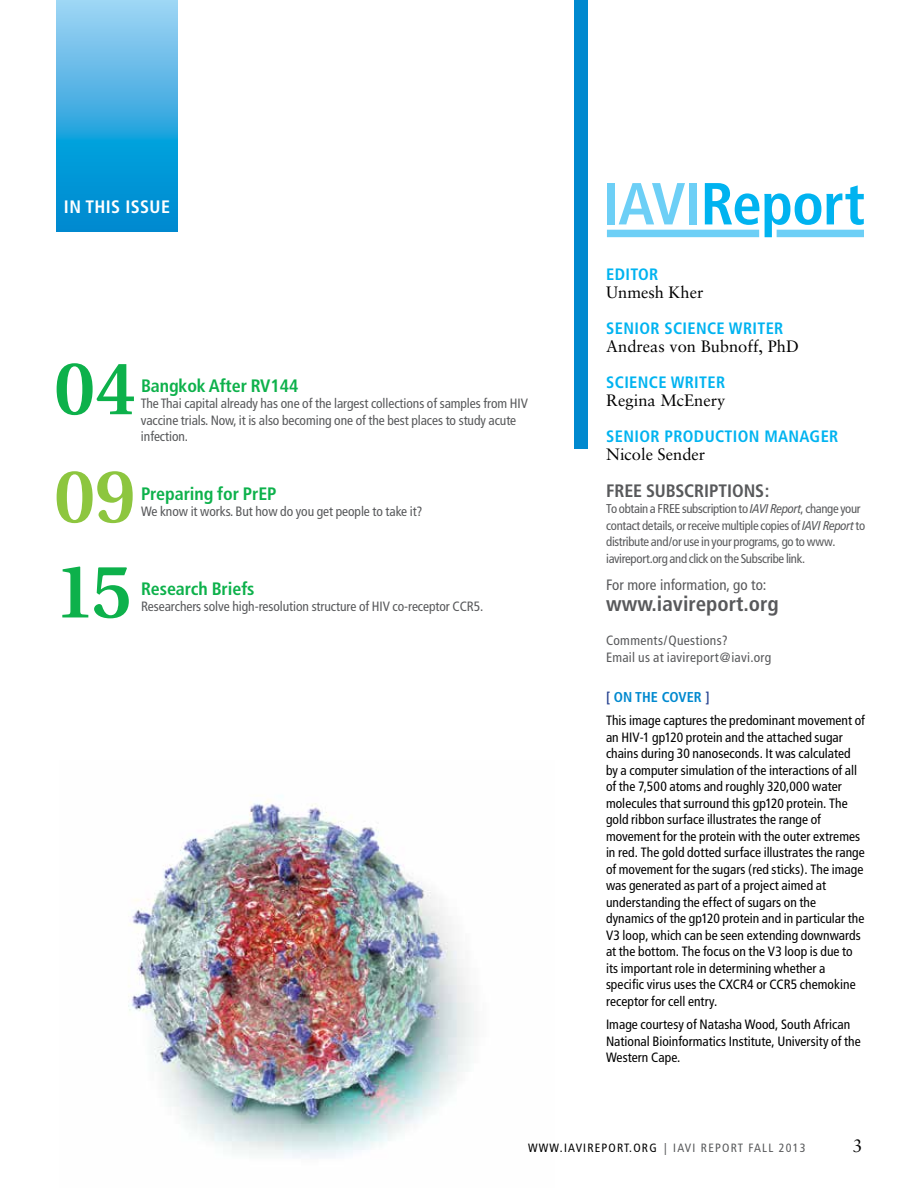
<style>
.page{position:relative;width:918px;height:1188px;background:#fff}
.page>*{position:absolute;margin:0;border:0;box-sizing:border-box;transform-origin:0 0}
.t1{font:600 75px "Utopia";color:#0db14b}
.t2{font:600 75px "Utopia";color:#8dc63f}
.t3{font:700 condensed 59.25px "Frutiger";letter-spacing:-.015em;color:#00b3f0}
.t4{font:700 condensed 21px "Frutiger";color:#58595b}
.t5{font:700 condensed 18px "Frutiger";letter-spacing:-.005em;color:#0db14b}
.t6{font:700 condensed 18px "Frutiger";letter-spacing:-.01em;color:#58595b}
.t7{font:700 condensed 18px "Frutiger";letter-spacing:.02em;color:#fff}
.t8{font:18px "Sabon";color:#000}
.t9{font:700 condensed 16.5px "Frutiger";letter-spacing:.02em;color:#00b3f0}
.t10{font:16.5px "Sabon";color:#000}
.t11{font:condensed 15px "Frutiger";color:#58595b}
.t12{font:700 condensed 14.25px "Frutiger";color:#0089cf}
.t13{font:condensed 13.5px/16.5px "Frutiger";letter-spacing:.005em;color:#000}
.t14{font:condensed 13.5px/16.5px "Frutiger";letter-spacing:-.005em;color:#58595b}
.t15{font:condensed 13.5px/16.5px "Frutiger";letter-spacing:.025em;color:#58595b}
.t16{font:condensed 12.75px/16.5px "Frutiger";letter-spacing:-.025em;color:#58595b}
.t17{font:condensed 12px "Frutiger";letter-spacing:.1em;color:#58595b}
.t18{font:condensed 12px "Frutiger";letter-spacing:.1em;color:#000}
.s1{color:#6dcff6}
.s2{font-family:"Frutiger LT Com";font-style:italic}
.s3{color:#25408f}
.s4{color:#000}
</style>
<div class="page">
<svg style="left:56px;top:0;width:122px;height:231px;background:#3cace1"></svg>
<img style="left:128px;top:799px;width:346px;height:359px">
<div style="left:574px;top:0;width:14px;height:448px;background:#0089cf"></div>
<div style="left:607px;top:230px;width:152px;height:7px;background:#6dcff6"></div>
<div style="left:777px;top:230px;width:87px;height:7px;background:#6dcff6"></div>
<h3 class="t7" style="left:64px;top:197px;width:105px">IN THIS ISSUE</h3>
<h1 class="t1" style="left:54px;top:346px;width:84px">04</h1>
<h3 class="t5" style="left:141px;top:375px;width:159px">BANGKOK AFTER RV144</h3>
<p class="t14" style="left:141px;top:395px;width:389px">The Thai capital already has one of the largest collections of samples from HIV vaccine trials. Now, it is also becoming one of the best places to study acute infection.</p>
<h1 class="t2" style="left:54px;top:454px;width:83px">09</h1>
<h3 class="t5" style="left:141px;top:483px;width:137px">PREPARING FOR PREP</h3>
<p class="t14" style="left:141px;top:503px;width:283px">We know it works. But how do you get people to take it?</p>
<h1 class="t1" style="left:54px;top:550px;width:80px">15</h1>
<h3 class="t5" style="left:141px;top:578px;width:115px">RESEARCH BRIEFS</h3>
<p class="t14" style="left:141px;top:599px;width:344px">Researchers solve high-resolution structure of HIV co-receptor CCR5.</p>
<h2 class="t3" style="left:602px;top:169px;width:264px"><span class="s1">IAVI</span>REPORT</h2>
<p class="t9" style="left:606px;top:265px;width:53px">EDITOR</p>
<p class="t10" style="left:606px;top:283px;width:99px">Unmesh Kher</p>
<p class="t9" style="left:606px;top:319px;width:179px">SENIOR SCIENCE WRITER</p>
<p class="t10" style="left:606px;top:337px;width:194px">Andreas von Bubnoff, PhD</p>
<p class="t9" style="left:606px;top:373px;width:120px">SCIENCE WRITER</p>
<p class="t10" style="left:606px;top:391px;width:121px">Regina McEnery</p>
<p class="t9" style="left:606px;top:427px;width:27px">SENIOR</p>
<p class="t9" style="left:665px;top:427px;width:175px">PRODUCTION MANAGER</p>
<p class="t10" style="left:606px;top:445px;width:100px">Nicole Sender</p>
<h3 class="t6" style="left:606px;top:480px;width:79px">FREE SU BSCRI</h3>
<h3 class="t6" style="left:709px;top:480px;width:20px">PTIONS</h3>
<h3 class="t6" style="left:765px;top:480px;width:6px">:</h3>
<p class="t16" style="left:606px;top:501px;width:260px">To obtain a FREE subscription to <span class="s2">IAVI Report</span>, change your contact details, or receive multiple copies of <span class="s2">IAVI Report</span> to distribute and/or use in your programs, go to www. iavireport.org and click on the Subscribe link.</p>
<p class="t11" style="left:606px;top:577px;width:162px">For more information, go to:</p>
<h3 class="t4" style="left:606px;top:592px;width:174px">WWW.IAVIREPORT.ORG</h3>
<p class="t15" style="left:606px;top:632px;width:167px">Comments/Questions?<br>Email us at iavireport@iavi.org</p>
<p class="t12" style="left:606px;top:689px;width:105px"><span class="s3">[</span>ON THE COVER <span class="s3">]</span></p>
<p class="t13" style="left:606px;top:713px;width:261px">This image captures the predominant movement of an HIV-1 gp120 protein and the attached sugar chains during 30 nanoseconds. It was calculated by a computer simulation of the interactions of all of the 7,500 atoms and roughly 320,000 water molecules that surround this gp120 protein. The gold ribbon surface illustrates the range of movement for the protein with the outer extremes in red. The gold dotted surface illustrates the range of movement for the sugars (red sticks). The image was generated as part of a project aimed at understanding the effect of sugars on the dynamics of the gp120 protein and in particular the V3 loop, which can be seen extending downwards at the bottom. The focus on the V3 loop is due to its important role in determining whether a specific virus uses the CXCR4 or CCR5 chemokine receptor for cell entry.</p>
<p class="t13" style="left:606px;top:1016px;width:256px">Image courtesy of Natasha Wood, South African<br>National Bioinformatics Institute, University of the<br>Western Cape.</p>
<p class="t18" style="left:528px;top:1141px;width:68px">www.IAVIreport</p>
<p class="t17" style="left:629px;top:1141px;width:178px"><span class="s4">.org</span> | IAVI REPORT fall 2013</p>
<h3 class="t8" style="left:852px;top:1135px;width:12px">3</h3>
</div>
